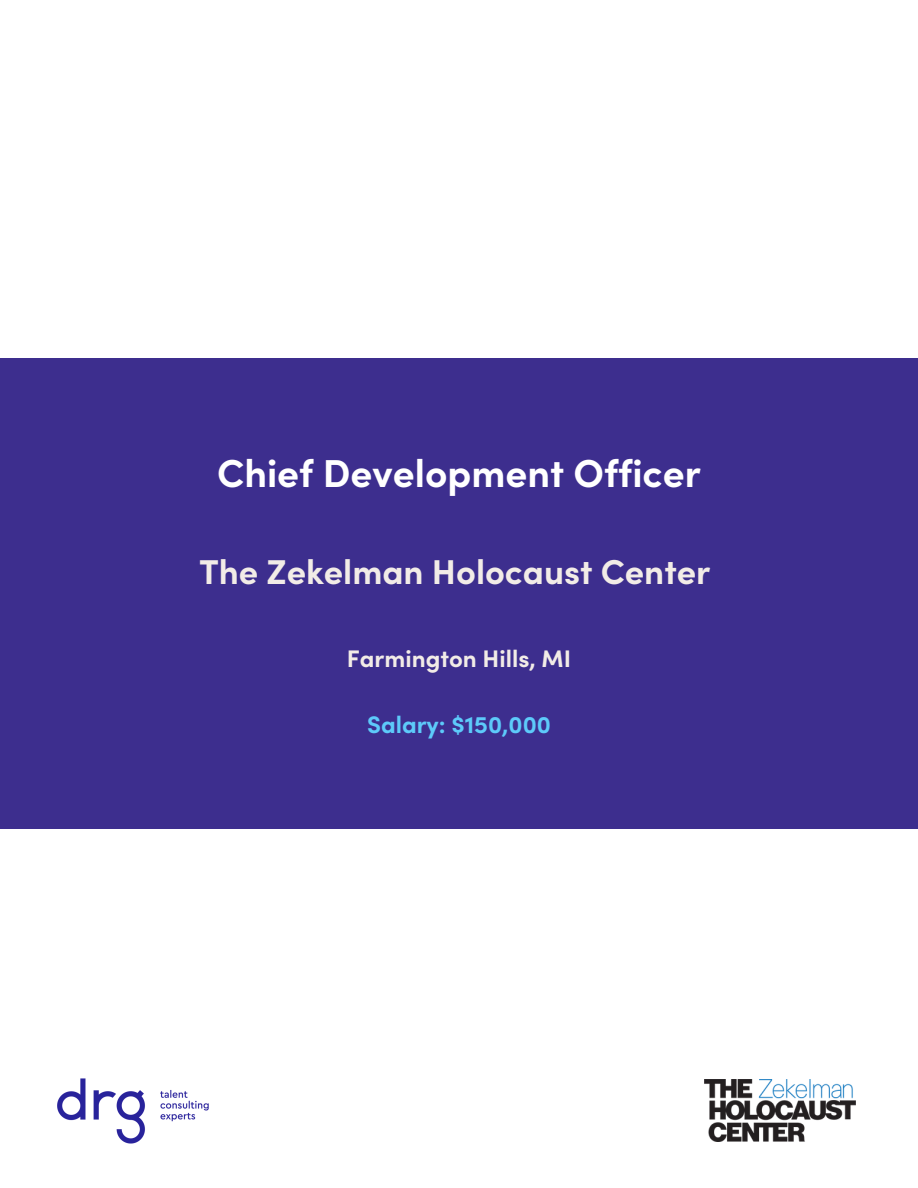
<style>
.page{position:relative;width:918px;height:1188px;background:#fff}
.page>*{position:absolute;margin:0;border:0;box-sizing:border-box;transform-origin:0 0}
.t1{font:700 39px "Sofia Pro";color:#fff}
.t2{font:700 34.5px "Sofia Pro";color:#f2ece7}
.t3{font:700 24px "Sofia Pro";color:#f2ece7}
.t4{font:700 24px "Sofia Pro";color:#5dcafa}
</style>
<div class="page">
<div style="left:0;top:359px;width:918px;height:470px;background:#3d2e8e"></div>
<img style="left:57px;top:1078px;width:152px;height:66px">
<img style="left:705px;top:1079px;width:150px;height:62px">
<h2 class="t1" style="left:217px;top:447px;width:485px">Chief Development Officer</h2>
<p class="t2" style="left:199px;top:549px;width:512px">The Zekelman Holocaust Center</p>
<p class="t3" style="left:347px;top:643px;width:226px">Farmington Hills, MI</p>
<p class="t4" style="left:367px;top:708px;width:185px">Salary: $150,000</p>
</div>
